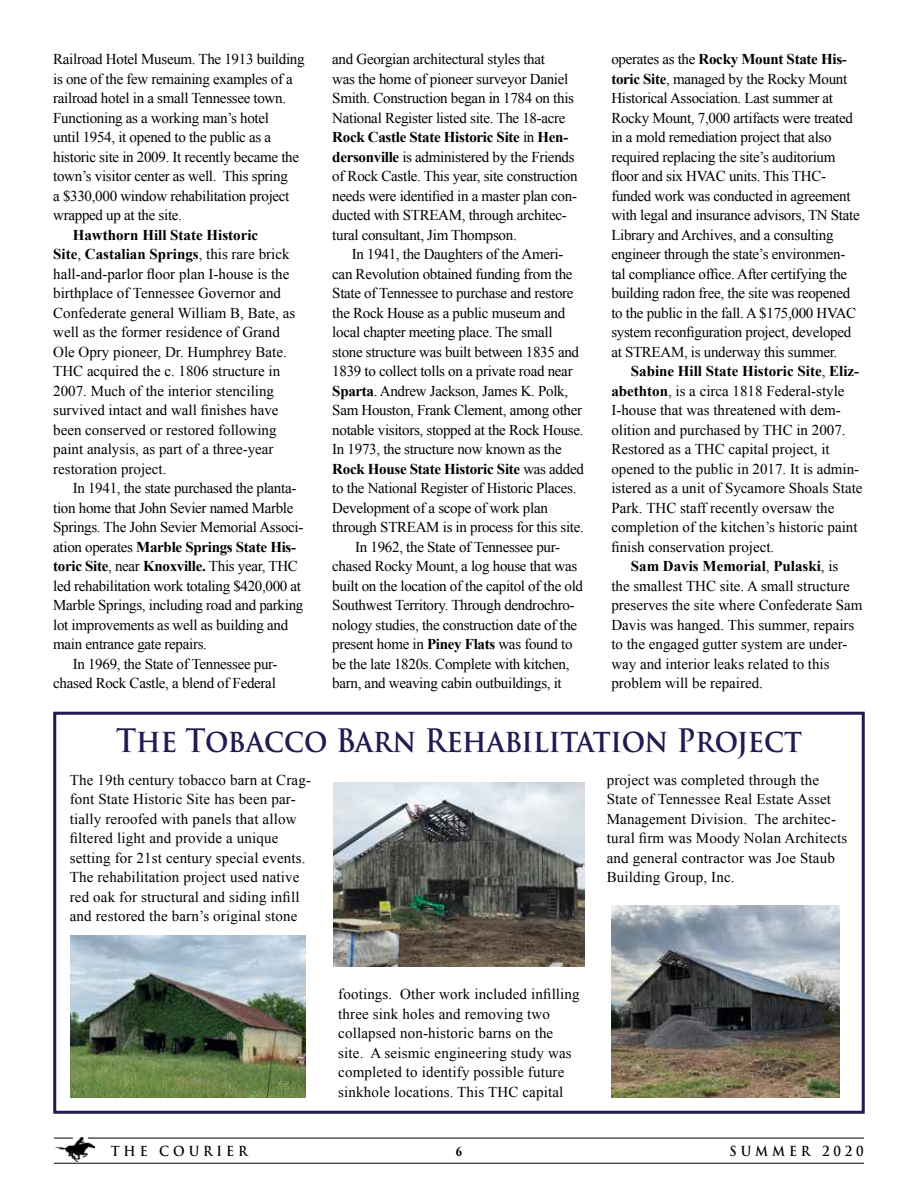
<style>
.page{position:relative;width:918px;height:1188px;background:#fff}
.page>*{position:absolute;margin:0;border:0;box-sizing:border-box;transform-origin:0 0}
.t1{font:700 31.5px "Trajan Pro";color:#201b51;scale:.9 1}
.t2{font:15px/19.5px "Times New Roman";letter-spacing:-.02em;color:#000}
.t3{font:15px/19.5px "Times New Roman";color:#000}
.t4{font:15px/19.5px "Times New Roman";letter-spacing:.01em;color:#000}
.t5{font:700 15px "Times New Roman";letter-spacing:-.02em;color:#000}
.t6{font:700 15px "Times New Roman";color:#000}
.t7{font:700 13.5px "Trajan Pro";letter-spacing:.31em;color:#000;scale:.93 1}
.t8{font:700 13.5px "Times New Roman";color:#000;scale:.93 1}
.s1{font-weight:700}
.s2{font-weight:400}
</style>
<div class="page">
<img style="left:56px;top:1137px;width:38px;height:25px">
<hr style="left:54px;top:1163px;width:810px;height:1px;background:#000">
<hr style="left:88px;top:1138px;width:776px;height:1px;background:#000">
<svg style="left:54px;top:1138px;width:19px;height:1px"></svg>
<div style="left:53px;top:712px;width:812px;height:402px;border:3px solid #201b51"></div>
<img style="left:70px;top:935px;width:236px;height:162px">
<img style="left:611px;top:905px;width:228px;height:192px">
<img style="left:333px;top:782px;width:252px;height:184px">
<p class="t2" style="left:611px;top:49px;width:250px">operates as the <span class="s1">Rocky Mount State His&shy;toric Site</span>, managed by the Rocky Mount Historical Association. Last summer at Rocky Mount, 7,000 artifacts were treated in a mold remediation project that also required replacing the site’s auditorium floor and six HVAC units. This THC&shy;funded work was conducted in agreement with legal and insurance advisors, TN State Library and Archives, and a consulting engineer through the state’s environmen&shy;tal compliance office. After certifying the building radon free, the site was reopened to the public in the fall. A $175,000 HVAC system reconfiguration project, developed at STREAM, is underway this summer.</p>
<p class="t6" style="left:631px;top:361px;width:230px">Sabine Hill State Historic Site<span class="s2">,</span> Eliz-</p>
<p class="t3" style="left:611px;top:381px;width:235px"><span class="s1">abethton</span>, is a circa 1818 Federal-style</p>
<p class="t3" style="left:611px;top:400px;width:231px">I-house that was threatened with dem-</p>
<p class="t3" style="left:611px;top:420px;width:236px">olition and purchased by THC in 2007.</p>
<p class="t3" style="left:611px;top:439px;width:220px">Restored as a THC capital project, it</p>
<p class="t3" style="left:611px;top:459px;width:249px">opened to the public in 2017. It is admin-</p>
<p class="t3" style="left:611px;top:478px;width:253px">istered as a unit of Sycamore Shoals State</p>
<p class="t3" style="left:611px;top:498px;width:225px">Park. THC staff recently oversaw the</p>
<p class="t3" style="left:611px;top:517px;width:248px">completion of the kitchen’s historic paint</p>
<p class="t3" style="left:611px;top:537px;width:164px">finish conservation project.</p>
<p class="t6" style="left:631px;top:556px;width:209px">Sam Davis Memorial<span class="s2">,</span> Pulaski<span class="s2">, is</span></p>
<p class="t3" style="left:611px;top:576px;width:240px">the smallest THC site. A small structure</p>
<p class="t3" style="left:611px;top:595px;width:253px">preserves the site where Confederate Sam</p>
<p class="t3" style="left:611px;top:615px;width:245px">Davis was hanged. This summer, repairs</p>
<p class="t3" style="left:611px;top:634px;width:238px">to the engaged gutter system are under-</p>
<p class="t3" style="left:611px;top:654px;width:220px">way and interior leaks related to this</p>
<p class="t3" style="left:611px;top:673px;width:153px">problem will be repaired.</p>
<h1 class="t1" style="left:116px;top:721px;width:764px">The Tobacco Barn Rehabilitation Project</h1>
<p class="t4" style="left:70px;top:770px;width:243px">The 19th century tobacco barn at Crag&shy;font State Historic Site has been par&shy;tially reroofed with panels that allow filtered light and provide a unique setting for 21st century special events.<br>The rehabilitation project used native red oak for structural and siding infill and restored the barn’s original stone</p>
<p class="t2" style="left:332px;top:49px;width:247px">and Georgian architectural styles that<br>was the home of pioneer surveyor Daniel Smith. Construction began in 1784 on this National Register listed site. The 18-acre <span class="s1">Rock Castle State Historic Site</span> in <span class="s1">Hen&shy;dersonville</span> is administered by the Friends of Rock Castle. This year, site construction needs were identified in a master plan con&shy;ducted with STREAM, through architec&shy;tural consultant, Jim Thompson.</p>
<p class="t2" style="left:352px;top:244px;width:213px">In 1941, the Daughters of the Ameri-</p>
<p class="t2" style="left:332px;top:264px;width:242px">can Revolution obtained funding from the</p>
<p class="t2" style="left:332px;top:283px;width:243px">State of Tennessee to purchase and restore</p>
<p class="t2" style="left:332px;top:303px;width:234px">the Rock House as a public museum and</p>
<p class="t2" style="left:332px;top:322px;width:222px">local chapter meeting place. The small</p>
<p class="t2" style="left:332px;top:342px;width:248px">stone structure was built between 1835 and</p>
<p class="t2" style="left:332px;top:361px;width:242px">1839 to collect tolls on a private road near</p>
<p class="t2" style="left:332px;top:381px;width:237px"><span class="s1">Sparta</span>. Andrew Jackson, James K. Polk,</p>
<p class="t2" style="left:332px;top:400px;width:251px">Sam Houston, Frank Clement, among other</p>
<p class="t2" style="left:332px;top:420px;width:253px">notable visitors, stopped at the Rock House.</p>
<p class="t2" style="left:332px;top:439px;width:231px">In 1973, the structure now known as the</p>
<p class="t5" style="left:332px;top:459px;width:253px">Rock House State Historic Site <span class="s2">was added</span></p>
<p class="t2" style="left:332px;top:478px;width:246px">to the National Register of Historic Places.</p>
<p class="t2" style="left:332px;top:498px;width:217px">Development of a scope of work plan</p>
<p class="t2" style="left:332px;top:517px;width:253px">through STREAM is in process for this site.</p>
<p class="t2" style="left:355px;top:537px;width:206px">In 1962, the State of Tennessee pur-</p>
<p class="t2" style="left:332px;top:556px;width:246px">chased Rocky Mount, a log house that was</p>
<p class="t2" style="left:332px;top:576px;width:252px">built on the location of the capitol of the old</p>
<p class="t2" style="left:332px;top:595px;width:244px">Southwest Territory. Through dendrochro-</p>
<p class="t2" style="left:332px;top:615px;width:246px">nology studies, the construction date of the</p>
<p class="t2" style="left:332px;top:634px;width:242px">present home in <span class="s1">Piney Flats</span> was found to</p>
<p class="t2" style="left:332px;top:654px;width:239px">be the late 1820s. Complete with kitchen,</p>
<p class="t2" style="left:332px;top:673px;width:231px">barn, and weaving cabin outbuildings, it</p>
<p class="t2" style="left:53px;top:49px;width:253px">Railroad Hotel Museum. The 1913 building is one of the few remaining examples of a railroad hotel in a small Tennessee town.<br>Functioning as a working man’s hotel<br>until 1954, it opened to the public as a historic site in 2009. It recently became the town’s visitor center as well. This spring<br>a $330,000 window rehabilitation project wrapped up at the site.</p>
<p class="t3" style="left:53px;top:225px;width:243px;text-indent:20px"><span class="s1">Hawthorn Hill State Historic<br>Site</span>, <span class="s1">Castalian Springs</span>, this rare brick hall-and-parlor floor plan I-house is the birthplace of Tennessee Governor and Confederate general William B, Bate, as well as the former residence of Grand Ole Opry pioneer, Dr. Humphrey Bate.<br>THC acquired the c. 1806 structure in 2007. Much of the interior stenciling survived intact and wall finishes have been conserved or restored following paint analysis, as part of a three-year restoration project.</p>
<p class="t2" style="left:73px;top:478px;width:225px">In 1941, the state purchased the planta-</p>
<p class="t2" style="left:53px;top:498px;width:242px">tion home that John Sevier named Marble</p>
<p class="t2" style="left:53px;top:517px;width:252px">Springs. The John Sevier Memorial Associ-</p>
<p class="t5" style="left:53px;top:537px;width:244px"><span class="s2">ation operates</span> Marble Springs State His-</p>
<p class="t5" style="left:53px;top:556px;width:246px">toric Site<span class="s2">, near</span> Knoxville. <span class="s2">This year, THC</span></p>
<p class="t2" style="left:53px;top:576px;width:249px">led rehabilitation work totaling $420,000 at</p>
<p class="t2" style="left:53px;top:595px;width:252px">Marble Springs, including road and parking</p>
<p class="t2" style="left:53px;top:615px;width:236px">lot improvements as well as building and</p>
<p class="t2" style="left:53px;top:634px;width:155px">main entrance gate repairs.</p>
<p class="t2" style="left:73px;top:654px;width:206px">In 1969, the State of Tennessee pur-</p>
<p class="t2" style="left:53px;top:673px;width:224px">chased Rock Castle, a blend of Federal</p>
<p class="t4" style="left:607px;top:770px;width:242px">project was completed through the State of Tennessee Real Estate Asset Management Division. The architec&shy;tural firm was Moody Nolan Architects and general contractor was Joe Staub Building Group, Inc.</p>
<p class="t4" style="left:338px;top:984px;width:243px">footings. Other work included infilling three sink holes and removing two collapsed non-historic barns on the site. A seismic engineering study was completed to identify possible future sinkhole locations. This THC capital</p>
<p class="t7" style="left:111px;top:1143px;width:148px">THE COURIER</p>
<p class="t8" style="left:456px;top:1142px;width:8px">6</p>
<p class="t7" style="left:730px;top:1143px;width:146px">SUMMER 2020</p>
</div>
